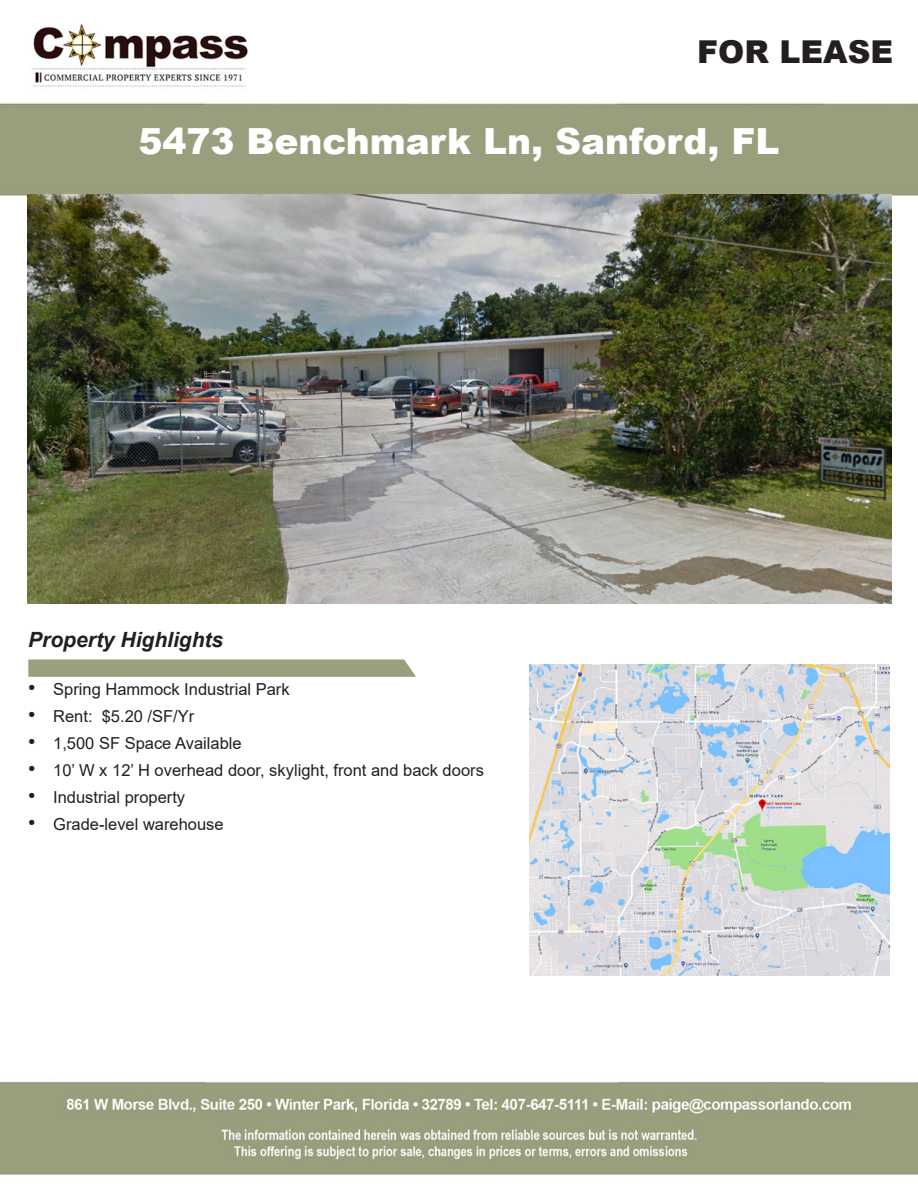
<style>
.page{position:relative;width:918px;height:1188px;background:#fff}
.page>*{position:absolute;margin:0;border:0;box-sizing:border-box;transform-origin:0 0}
.t1{font:900 36px "Arial";color:#fff}
.t2{font:900 31.5px "Arial";color:#231f20}
.t3{font:italic 700 21px "Arial";color:#231f20}
.t4{font:16.5px "Arial";color:#231f20}
.s1{font-size:21px}
</style>
<div class="page">
<img style="left:0;top:23px;width:918px;height:178px">
<img style="left:0;top:1081px;width:918px;height:94px">
<img style="left:27px;top:194px;width:864px;height:409px">
<svg style="left:28px;top:660px;width:388px;height:17px;background:#9ca181"></svg>
<img style="left:529px;top:665px;width:361px;height:311px">
<p class="t2" style="left:697px;top:29px;width:197px">FOR LEASE</p>
<p class="t1" style="left:138px;top:115px;width:643px">5473 Benchmark Ln, Sanford, FL</p>
<p class="t3" style="left:28px;top:626px;width:196px">Property Highlights</p>
<p class="t4" style="left:28px;top:678px;width:263px"><span class="s1">•</span> Spring Hammock Industrial Park</p>
<p class="t4" style="left:28px;top:705px;width:168px"><span class="s1">•</span> Rent: $5.20 /SF/Yr</p>
<p class="t4" style="left:28px;top:732px;width:215px"><span class="s1">•</span> 1,500 SF Space Available</p>
<p class="t4" style="left:28px;top:759px;width:457px"><span class="s1">•</span> 10’ W x 12’ H overhead door, skylight, front and back doors</p>
<p class="t4" style="left:28px;top:786px;width:158px"><span class="s1">•</span> Industrial property</p>
<p class="t4" style="left:28px;top:813px;width:197px"><span class="s1">•</span> Grade-level warehouse</p>
</div>
